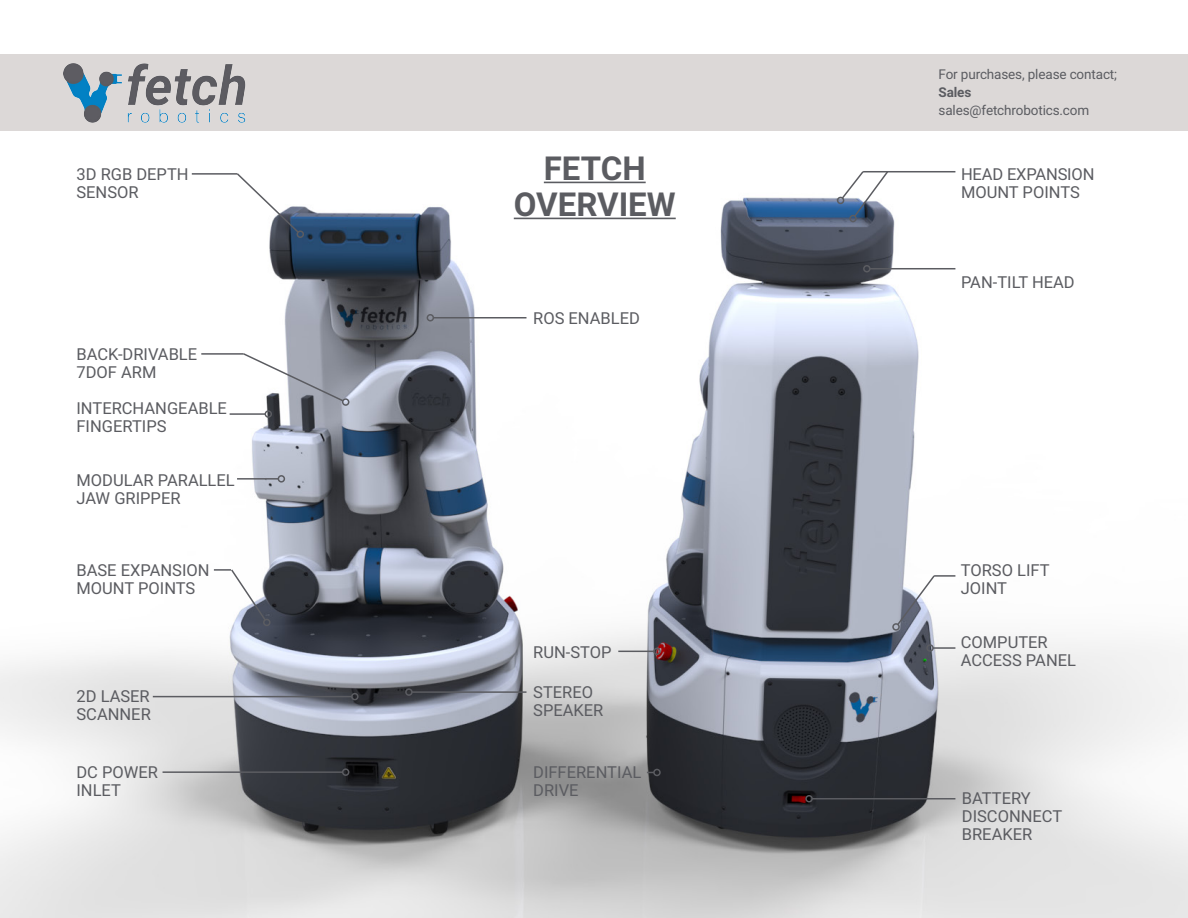
<style>
.page{position:relative;width:1188px;height:918px;background:#fff}
.page>*{position:absolute;margin:0;border:0;box-sizing:border-box;transform-origin:0 0}
.t1{font:700 33px/36px "Roboto";color:#5b5c61;text-align:center}
.t2{font:16.5px/18px "Roboto";color:#5b5c61}
.t3{font:13.5px "Roboto";letter-spacing:-.01em;color:#5b5c61}
.t4{font:700 13.5px "Roboto";letter-spacing:-.01em;color:#5b5c61}
</style>
<div class="page">
<img style="left:0;top:171px;width:1188px;height:747px">
<div style="left:0;top:54px;width:1188px;height:77px;background:#dcd8d7"></div>
<img style="left:63px;top:63px;width:183px;height:60px">
<svg style="left:235px;top:172px;width:65px;height:62px"></svg>
<div style="left:297px;top:230px;width:7px;height:8px;border:2px solid #5b5c61;border-radius:50%"></div>
<svg style="left:242px;top:352px;width:103px;height:51px"></svg>
<div style="left:342px;top:398px;width:7px;height:8px;border:2px solid #5b5c61;border-radius:50%"></div>
<hr style="left:192px;top:173px;width:45px;height:2px;background:#5b5c61">
<hr style="left:201px;top:353px;width:43px;height:2px;background:#5b5c61">
<hr style="left:934px;top:575px;width:21px;height:2px;background:#5b5c61">
<hr style="left:863px;top:171px;width:92px;height:1px;background:#5b5c61">
<hr style="left:870px;top:268px;width:85px;height:1px;background:#5b5c61">
<div style="left:863px;top:265px;width:8px;height:7px;border:2px solid #5b5c61;border-radius:50%"></div>
<hr style="left:230px;top:413px;width:35px;height:2px;background:#5b5c61">
<div style="left:265px;top:410px;width:7px;height:8px;border:2px solid #5b5c61;border-radius:50%"></div>
<hr style="left:237px;top:478px;width:41px;height:2px;background:#5b5c61">
<div style="left:278px;top:475px;width:7px;height:8px;border:2px solid #5b5c61;border-radius:50%"></div>
<svg style="left:214px;top:568px;width:53px;height:54px"></svg>
<div style="left:263px;top:619px;width:8px;height:7px;border:2px solid #5b5c61;border-radius:50%"></div>
<svg style="left:896px;top:574px;width:40px;height:53px"></svg>
<div style="left:892px;top:623px;width:8px;height:8px;border:2px solid #5b5c61;border-radius:50%"></div>
<hr style="left:153px;top:696px;width:199px;height:1px;background:#5b5c61">
<div style="left:351px;top:693px;width:8px;height:7px;border:2px solid #5b5c61;border-radius:50%"></div>
<hr style="left:412px;top:691px;width:114px;height:2px;background:#5b5c61">
<div style="left:405px;top:688px;width:8px;height:8px;border:2px solid #5b5c61;border-radius:50%"></div>
<hr style="left:433px;top:317px;width:93px;height:2px;background:#5b5c61">
<div style="left:427px;top:314px;width:7px;height:8px;border:2px solid #5b5c61;border-radius:50%"></div>
<hr style="left:618px;top:651px;width:36px;height:1px;background:#5b5c61">
<div style="left:653px;top:648px;width:8px;height:7px;border:2px solid #5b5c61;border-radius:50%"></div>
<hr style="left:933px;top:647px;width:22px;height:2px;background:#5b5c61">
<div style="left:926px;top:644px;width:8px;height:8px;border:2px solid #5b5c61;border-radius:50%"></div>
<hr style="left:812px;top:798px;width:143px;height:2px;background:#5b5c61">
<div style="left:805px;top:795px;width:8px;height:7px;border:2px solid #5b5c61;border-radius:50%"></div>
<hr style="left:163px;top:771px;width:180px;height:2px;background:#5b5c61">
<div style="left:342px;top:768px;width:7px;height:8px;border:2px solid #5b5c61;border-radius:50%"></div>
<div style="left:653px;top:769px;width:8px;height:7px;border:2px solid #5b5c61;border-radius:50%"></div>
<div style="left:849px;top:215px;width:8px;height:7px;border:2px solid #5b5c61;border-radius:50%"></div>
<svg style="left:840px;top:171px;width:50px;height:47px"></svg>
<div style="left:837px;top:197px;width:7px;height:7px;border:2px solid #5b5c61;border-radius:50%"></div>
<hr style="left:544px;top:182px;width:102px;height:1px;background:#5b5c61">
<hr style="left:514px;top:218px;width:162px;height:1px;background:#5b5c61">
<p class="t2" style="left:76px;top:165px;width:114px">3D RGB DEPTH<br>SENSOR</p>
<p class="t2" style="left:76px;top:345px;width:122px">BACK-DRIVABLE<br>7DOF ARM</p>
<p class="t2" style="left:76px;top:399px;width:152px">INTERCHANGEABLE<br>FINGERTIPS</p>
<p class="t2" style="left:76px;top:471px;width:160px">MODULAR PARALLEL<br>JAW GRIPPER</p>
<p class="t2" style="left:76px;top:561px;width:135px">BASE EXPANSION<br>MOUNT POINTS</p>
<h1 class="t1" style="left:514px;top:149px;width:163px">FETCH<br>OVERVIEW</h1>
<p class="t2" style="left:533px;top:309px;width:108px">ROS ENABLED</p>
<p class="t2" style="left:533px;top:643px;width:80px">RUN-STOP</p>
<p class="t2" style="left:76px;top:687px;width:76px">2D LASER<br>SCANNER</p>
<p class="t2" style="left:533px;top:682px;width:72px">STEREO<br>SPEAKER</p>
<p class="t2" style="left:76px;top:763px;width:83px">DC POWER<br>INLET</p>
<p class="t2" style="left:533px;top:763px;width:110px">DIFFERENTIAL<br>DRIVE</p>
<p class="t3" style="left:939px;top:65px;width:180px">For purchases, please contact;</p>
<p class="t4" style="left:939px;top:83px;width:34px">Sales</p>
<p class="t3" style="left:939px;top:101px;width:152px">sales@fetchrobotics.com</p>
<p class="t2" style="left:961px;top:165px;width:135px">HEAD EXPANSION<br>MOUNT POINTS</p>
<p class="t2" style="left:961px;top:273px;width:115px">PAN-TILT HEAD</p>
<p class="t2" style="left:961px;top:561px;width:90px">TORSO LIFT<br>JOINT</p>
<p class="t2" style="left:961px;top:633px;width:117px">COMPUTER<br>ACCESS PANEL</p>
<p class="t2" style="left:962px;top:789px;width:102px">BATTERY<br>DISCONNECT<br>BREAKER</p>
</div>
